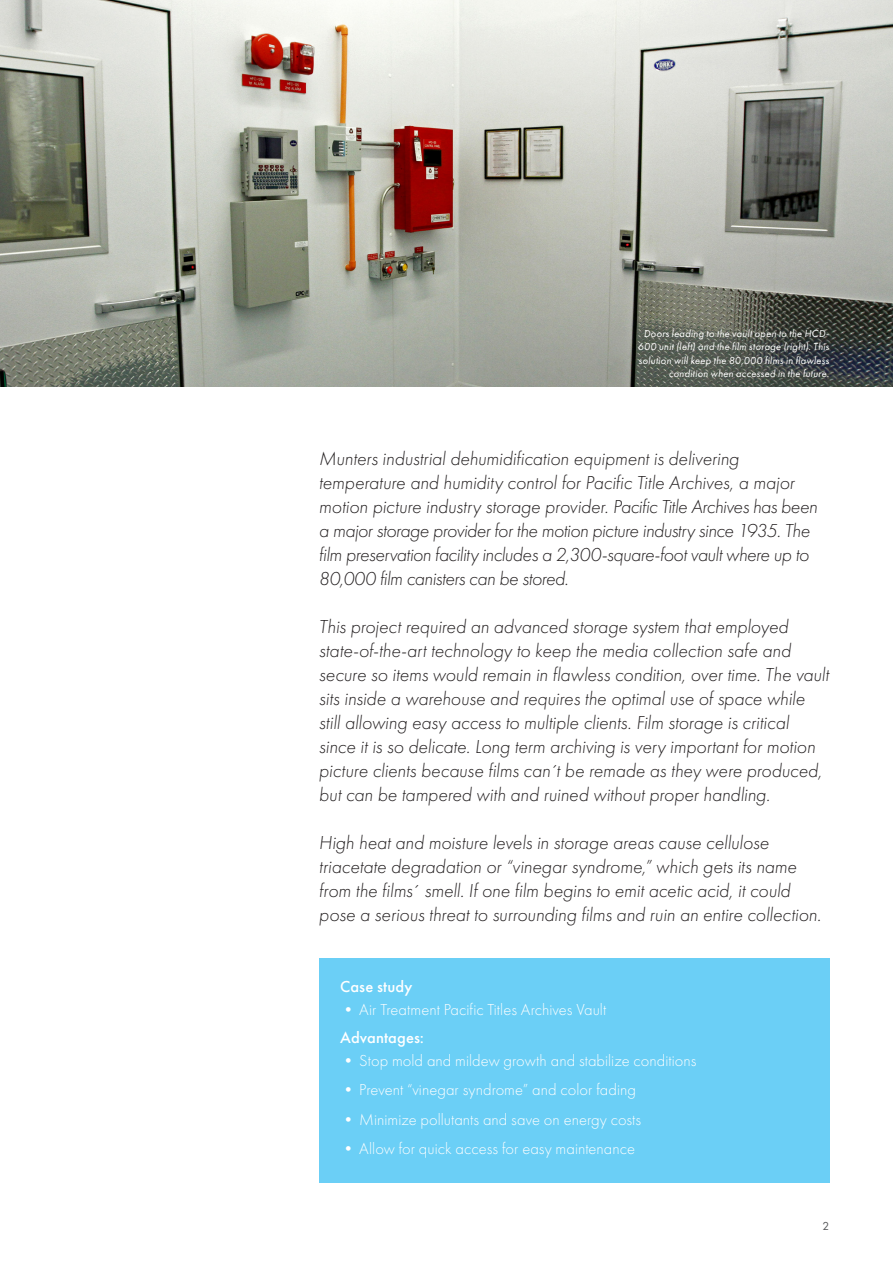
<style>
.page{position:relative;width:893px;height:1263px;background:#fff}
.page>*{position:absolute;margin:0;border:0;box-sizing:border-box;transform-origin:0 0}
.t1{font:italic 19.5px/24px "Futura PT Light";letter-spacing:-.005em;color:#231f20}
.t2{font:16.5px "Futura PT Light";letter-spacing:.005em;color:#fff}
.t3{font:16.5px "Futura PT Medium";letter-spacing:.005em;color:#fff}
.t4{font:12px "Futura PT";color:#57585a}
.t5{font:italic 10.5px/13.5px "Futura PT Book";letter-spacing:.02em;color:#fff;text-align:right}
</style>
<div class="page">
<img style="left:0;top:0;width:893px;height:387px">
<div style="left:319px;top:958px;width:510px;height:224px;background:#6bcff6"></div>
<p class="t5" style="left:638px;top:326px;width:193px">Doors leading to the vault open to the HCD-600 unit (left) and the film storage (right). This solution will keep the 80,000 films in flawless condition when accessed in the future.</p>
<p class="t1" style="left:319px;top:447px;width:500px">Munters industrial dehumidification equipment is delivering temperature and humidity control for Pacific Title Archives, a major motion picture industry storage provider. Pacific Title Archives has been a major storage provider for the motion picture industry since 1935. The film preservation facility includes a 2,300-square-foot vault where up to 80,000 film canisters can be stored.</p>
<p class="t1" style="left:319px;top:615px;width:511px">This project required an advanced storage system that employed state-of-the-art technology to keep the media collection safe and secure so items would remain in flawless condition, over time. The vault sits inside a warehouse and requires the optimal use of space while still allowing easy access to multiple clients. Film storage is critical since it is so delicate. Long term archiving is very important for motion picture clients because films can´t be remade as they were produced, but can be tampered with and ruined without proper handling.</p>
<p class="t1" style="left:319px;top:831px;width:504px">High heat and moisture levels in storage areas cause cellulose triacetate degradation or “vinegar syndrome,” which gets its name from the films´ smell. If one film begins to emit acetic acid, it could pose a serious threat to surrounding films and ruin an entire collection.</p>
<p class="t3" style="left:340px;top:976px;width:74px">Case study</p>
<p class="t2" style="left:340px;top:1000px;width:268px">• Air Treatment Pacific Titles Archives Vault</p>
<p class="t3" style="left:340px;top:1027px;width:85px">Advantages:</p>
<p class="t2" style="left:340px;top:1051px;width:358px">• Stop mold and mildew growth and stabilize conditions</p>
<p class="t2" style="left:340px;top:1080px;width:297px">• Prevent “vinegar syndrome” and color fading</p>
<p class="t2" style="left:340px;top:1110px;width:303px">• Minimize pollutants and save on energy costs</p>
<p class="t2" style="left:340px;top:1139px;width:296px">• Allow for quick access for easy maintenance</p>
<p class="t4" style="left:822px;top:1219px;width:8px">2</p>
</div>
